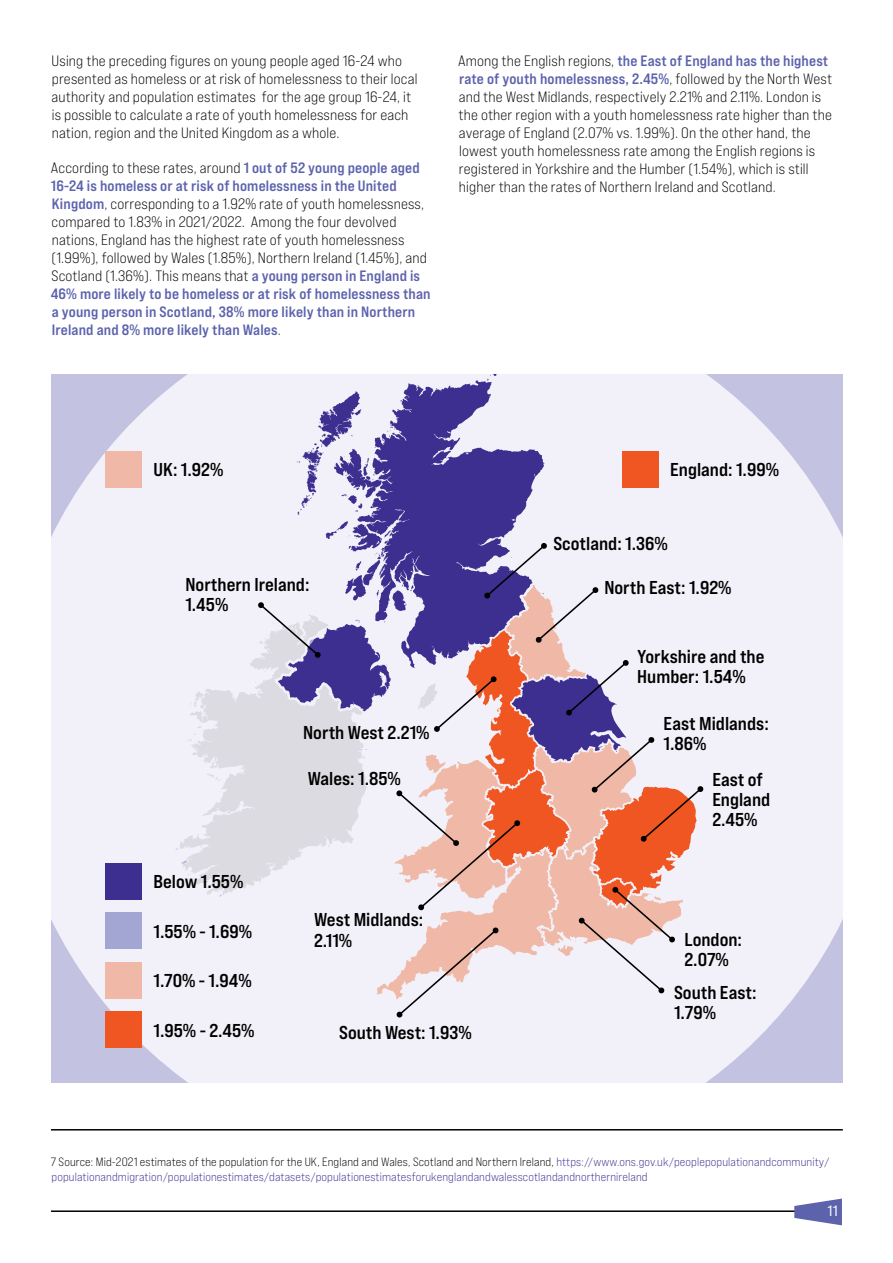
<style>
.page{position:relative;width:893px;height:1263px;background:#fff}
.page>*{position:absolute;margin:0;border:0;box-sizing:border-box;transform-origin:0 0}
.t1{font:18.6px/20.1px "Bebas Neue Pro Exp Bd";color:#000}
.t2{font:15px/18px "Bebas Neue Pro Exp Bk";letter-spacing:.01em;color:#000}
.t3{font:15px/18px "Bebas Neue Pro Exp Bd";letter-spacing:.01em;color:#5c62ac}
.t4{font:15px "Bebas Neue Pro Exp Rg";color:#fff}
.t5{font:12px/15px "Bebas Neue Pro Exp Bk";letter-spacing:.01em;color:#3d2f90}
.s1{font-family:"Bebas Neue Pro Exp Bd";color:#5c62ac}
.s2{font-family:"Bebas Neue Pro Exp Bk";color:#000}
.s3{color:#000}
</style>
<div class="page">
<hr style="left:51px;top:1129px;width:792px;height:1px;background:#000">
<svg style="left:51px;top:374px;width:792px;height:708px;fill:#f2f1f9"></svg>
<svg style="left:487px;top:374px;width:11px;height:6px"></svg>
<svg style="left:297px;top:391px;width:60px;height:124px"></svg>
<svg style="left:357px;top:380px;width:187px;height:141px;fill:#3d2f90"></svg>
<svg style="left:217px;top:895px;width:10px;height:2px"></svg>
<svg style="left:179px;top:614px;width:76px;height:281px;fill:#f2f1f9"></svg>
<div style="left:106px;top:863px;width:36px;height:36px;background:#3d2f90"></div>
<div style="left:106px;top:913px;width:36px;height:36px;background:#a3a5d3"></div>
<div style="left:106px;top:962px;width:36px;height:36px;background:#f0b8a6"></div>
<div style="left:106px;top:451px;width:36px;height:37px;background:#f0b8a6"></div>
<div style="left:622px;top:451px;width:37px;height:37px;background:#f05622"></div>
<div style="left:106px;top:1012px;width:36px;height:36px;background:#f05622"></div>
<svg style="left:255px;top:521px;width:449px;height:497px"></svg>
<hr style="left:51px;top:1210px;width:776px;height:2px;background:#000">
<svg style="left:794px;top:1198px;width:48px;height:27px"></svg>
<p class="t2" style="left:52px;top:52px;width:367px">Using the preceding figures on young people aged 16-24 who presented as homeless or at risk of homelessness to their local authority and population estimates for the age group 16-24, it is possible to calculate a rate of youth homelessness for each nation, region and the United Kingdom as a whole.</p>
<p class="t2" style="left:51px;top:159px;width:370px">According to these rates, around <span class="s1">1 out of 52 young people aged</span></p>
<p class="t3" style="left:51px;top:177px;width:347px">16-24 is homeless or at risk of homelessness in the United</p>
<p class="t2" style="left:51px;top:195px;width:377px"><span class="s1">Kingdom</span>, corresponding to a 1.92% rate of youth homelessness, compared to 1.83% in 2021/2022. Among the four devolved nations, England has the highest rate of youth homelessness (1.99%), followed by Wales (1.85%), Northern Ireland (1.45%), and Scotland (1.36%). This means that <span class="s1">a young person in England is</span></p>
<p class="t3" style="left:51px;top:285px;width:381px">46% more likely to be homeless or at risk of homelessness than a young person in Scotland, 38% more likely than in Northern<br>Ireland and 8% more likely than Wales<span class="s2">.</span></p>
<p class="t3" style="left:458px;top:52px;width:375px"><span class="s2">Among the English regions,</span> the East of England has the highest rate of youth homelessness, 2.45%<span class="s2">, followed by the North West</span></p>
<p class="t2" style="left:458px;top:88px;width:375px">and the West Midlands, respectively 2.21% and 2.11%. London is the other region with a youth homelessness rate higher than the average of England (2.07% vs. 1.99%). On the other hand, the lowest youth homelessness rate among the English regions is registered in Yorkshire and the Humber (1.54%), which is still higher than the rates of Northern Ireland and Scotland.</p>
<p class="t1" style="left:154px;top:459px;width:71px">UK: 1.92%</p>
<p class="t1" style="left:670px;top:459px;width:110px">England: 1.99%</p>
<p class="t1" style="left:185px;top:574px;width:126px">Northern Ireland:<br>1.45%</p>
<p class="t1" style="left:154px;top:871px;width:91px">Below 1.55%</p>
<p class="t1" style="left:154px;top:921px;width:100px">1.55% - 1.69%</p>
<p class="t1" style="left:154px;top:970px;width:100px">1.70% - 1.94%</p>
<p class="t1" style="left:154px;top:1020px;width:103px">1.95% - 2.45%</p>
<p class="t1" style="left:303px;top:722px;width:128px">North West 2.21%</p>
<p class="t1" style="left:308px;top:768px;width:95px">Wales: 1.85%</p>
<p class="t1" style="left:314px;top:909px;width:111px">West Midlands:<br>2.11%</p>
<p class="t1" style="left:339px;top:1022px;width:134px">South West: 1.93%</p>
<p class="t1" style="left:553px;top:533px;width:116px">Scotland: 1.36%</p>
<p class="t1" style="left:604px;top:577px;width:129px">North East: 1.92%</p>
<p class="t1" style="left:637px;top:646px;width:129px">Yorkshire and the<br>Humber: 1.54%</p>
<p class="t1" style="left:664px;top:713px;width:107px">East Midlands:<br>1.86%</p>
<p class="t1" style="left:712px;top:769px;width:59px">East of<br>England<br>2.45%</p>
<p class="t1" style="left:684px;top:929px;width:59px">London:<br>2.07%</p>
<p class="t1" style="left:674px;top:982px;width:84px">South East:<br>1.79%</p>
<p class="t5" style="left:51px;top:1154px;width:780px"><span class="s3">7 Source: Mid-2021 estimates of the population for the UK, England and Wales, Scotland and Northern Ireland,</span> https://www.ons.gov.uk/peoplepopulationandcommunity/ populationandmigration/populationestimates/datasets/populationestimatesforukenglandandwalesscotlandandnorthernireland</p>
<p class="t4" style="left:828px;top:1201px;width:12px">11</p>
</div>
